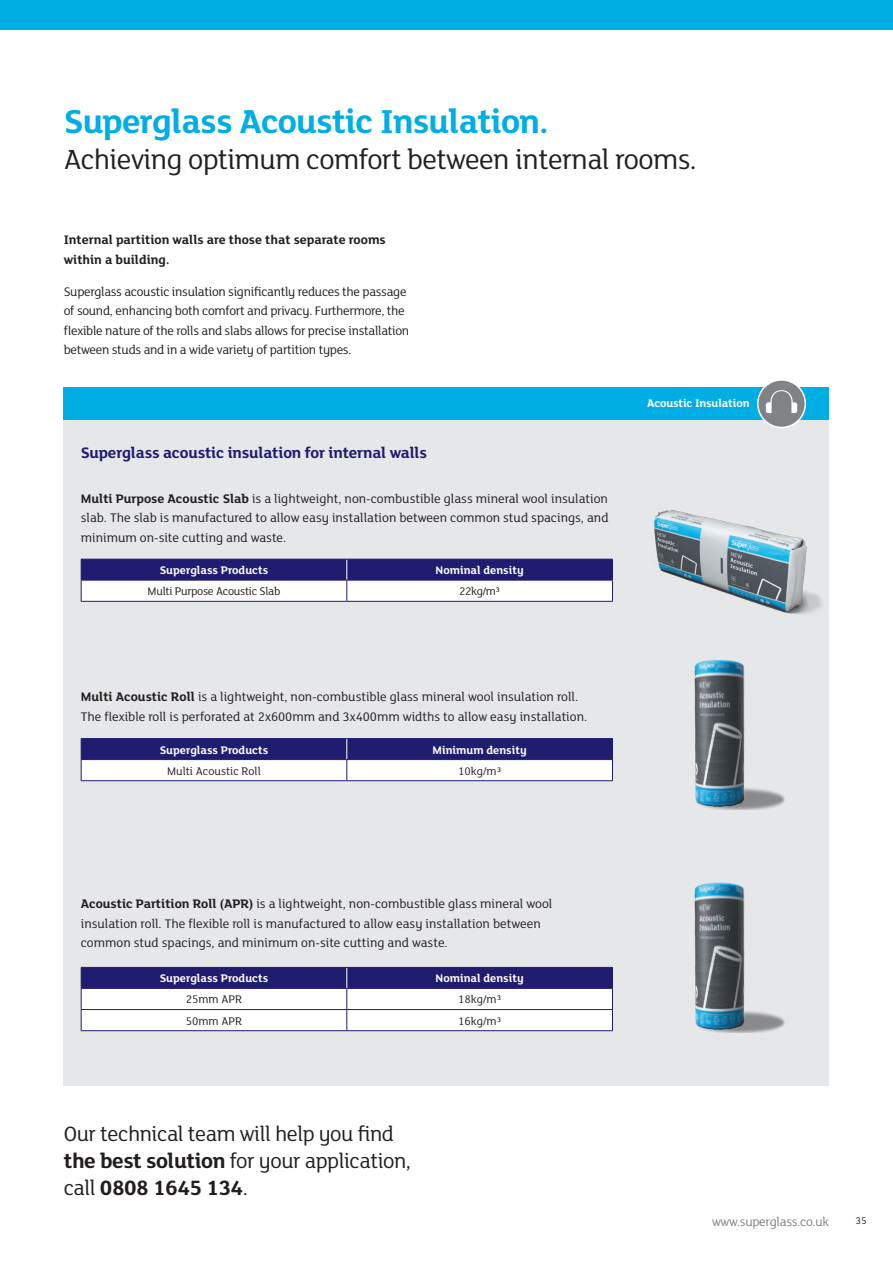
<style>
.page{position:relative;width:893px;height:1263px;background:#fff}
.page>*{position:absolute;margin:0;border:0;box-sizing:border-box;transform-origin:0 0}
.t1{font:700 36px "FS Lola";letter-spacing:-.02em;color:#00aee4}
.t2{font:30px "FS Lola";letter-spacing:-.02em;color:#231f20}
.t3{font:22.5px/27px "FS Lola";letter-spacing:-.02em;color:#231f20}
.t4{font:700 16.5px "FS Lola";letter-spacing:-.01em;color:#201c70}
.t5{font:13.5px/19.5px "FS Lola";color:#231f20}
.t6{font:13.5px/19.5px "FS Lola";letter-spacing:-.02em;color:#231f20}
.t7{font:700 13.5px/19.5px "FS Lola";color:#231f20}
.t8{font:13.5px "FS Lola";letter-spacing:-.02em;color:#808285}
.t9{font:700 12px "FS Lola";color:#fff}
.t10{font:12px "FS Lola";color:#231f20}
.t11{font:12px "FS Lola";letter-spacing:-.02em;color:#231f20}
.t12{font:10.5px "FS Lola";color:#231f20}
.s1{font-weight:700}
</style>
<div class="page">
<hr style="left:0;top:0;width:1px;height:1263px;background:#4b5156">
<div style="left:0;top:140px;width:11px;height:8px;background:#fff"></div>
<div style="left:64px;top:420px;width:765px;height:666px;background:#e6e7e9"></div>
<div style="left:64px;top:387px;width:765px;height:33px;background:#00aee4"></div>
<hr style="left:81px;top:601px;width:266px;height:1px;background:#201c70">
<hr style="left:347px;top:601px;width:266px;height:1px;background:#201c70">
<svg style="left:81px;top:559px;width:532px;height:42px;background:#8a88b4"></svg>
<svg style="left:81px;top:738px;width:532px;height:43px;background:#8987b3"></svg>
<hr style="left:347px;top:780px;width:266px;height:1px;background:#201c70">
<svg style="left:81px;top:967px;width:532px;height:64px;background:#adacca"></svg>
<hr style="left:347px;top:1009px;width:266px;height:1px;background:#201c70">
<hr style="left:347px;top:1030px;width:266px;height:1px;background:#201c70">
<div style="left:758px;top:380px;width:47px;height:47px;background:#808285;border-radius:50%"></div>
<div style="left:757px;top:379px;width:49px;height:49px;border:2px solid #fff;border-radius:50%"></div>
<svg style="left:766px;top:390px;width:31px;height:23px"></svg>
<div style="left:0;top:0;width:893px;height:30px;background:#00aee4"></div>
<img style="left:694px;top:659px;width:91px;height:151px">
<img style="left:694px;top:882px;width:91px;height:151px">
<img style="left:654px;top:414px;width:168px;height:201px">
<p class="t1" style="left:64px;top:97px;width:486px">Superglass Acoustic Insulation.</p>
<p class="t2" style="left:64px;top:140px;width:635px">Achieving optimum comfort between internal rooms.</p>
<p class="t7" style="left:64px;top:229px;width:323px">Internal partition walls are those that separate rooms within a building.</p>
<p class="t6" style="left:64px;top:281px;width:347px">Superglass acoustic insulation significantly reduces the passage of sound, enhancing both comfort and privacy. Furthermore, the flexible nature of the rolls and slabs allows for precise installation between studs and in a wide variety of partition types.</p>
<p class="t4" style="left:81px;top:441px;width:348px">Superglass acoustic insulation for internal walls</p>
<p class="t5" style="left:81px;top:488px;width:529px;text-align:justify"><span class="s1">Multi Purpose Acoustic Slab</span> is a lightweight, non-combustible glass mineral wool insulation slab. The slab is manufactured to allow easy installation between common stud spacings, and minimum on-site cutting and waste.</p>
<p class="t9" style="left:160px;top:562px;width:110px">Superglass Products</p>
<p class="t9" style="left:435px;top:562px;width:90px">Nominal density</p>
<p class="t11" style="left:148px;top:583px;width:134px">Multi Purpose Acoustic Slab</p>
<p class="t10" style="left:459px;top:583px;width:42px">22kg/m³</p>
<p class="t5" style="left:81px;top:686px;width:508px"><span class="s1">Multi Acoustic Roll</span> is a lightweight, non-combustible glass mineral wool insulation roll.<br>The flexible roll is perforated at 2x600mm and 3x400mm widths to allow easy installation.</p>
<p class="t9" style="left:160px;top:741px;width:110px">Superglass Products</p>
<p class="t9" style="left:433px;top:741px;width:96px">Minimum density</p>
<p class="t10" style="left:167px;top:763px;width:95px">Multi Acoustic Roll</p>
<p class="t10" style="left:458px;top:763px;width:44px">10kg/m³</p>
<p class="t9" style="left:647px;top:395px;width:104px">Acoustic Insulation</p>
<p class="t5" style="left:81px;top:893px;width:473px"><span class="s1">Acoustic Partition Roll (APR)</span> is a lightweight, non-combustible glass mineral wool insulation roll. The flexible roll is manufactured to allow easy installation between common stud spacings, and minimum on-site cutting and waste.</p>
<p class="t9" style="left:160px;top:970px;width:110px">Superglass Products</p>
<p class="t9" style="left:435px;top:970px;width:90px">Nominal density</p>
<p class="t10" style="left:186px;top:991px;width:58px">25mm APR</p>
<p class="t10" style="left:458px;top:991px;width:44px">18kg/m³</p>
<p class="t10" style="left:186px;top:1013px;width:58px">50mm APR</p>
<p class="t10" style="left:458px;top:1013px;width:44px">16kg/m³</p>
<p class="t3" style="left:64px;top:1119px;width:349px">Our technical team will help you find <span class="s1">the best solution</span> for your application, call <span class="s1">0808 1645 134</span>.</p>
<p class="t8" style="left:712px;top:1212px;width:119px">www.superglass.co.uk</p>
<p class="t12" style="left:855px;top:1214px;width:13px">35</p>
</div>
